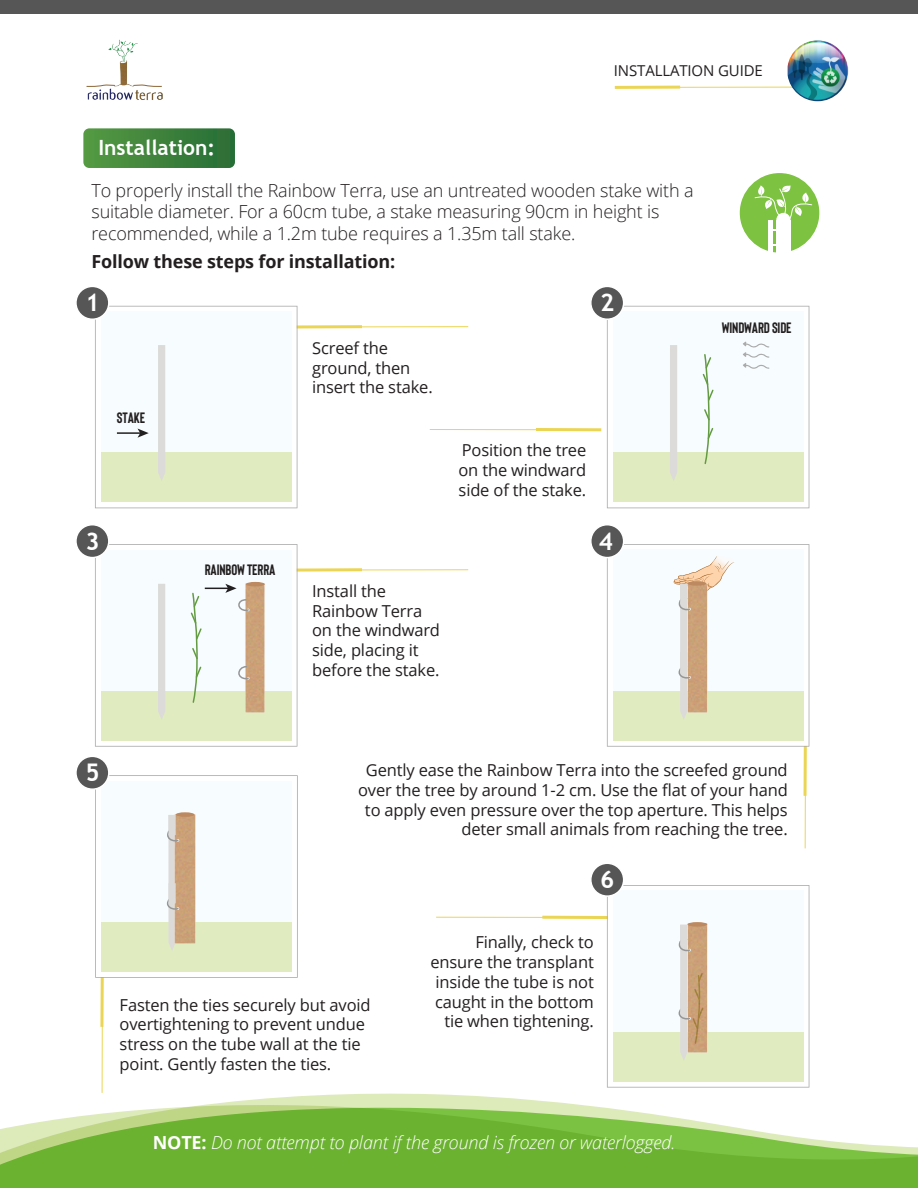
<style>
.page{position:relative;width:918px;height:1188px;background:#fff}
.page>*{position:absolute;margin:0;border:0;box-sizing:border-box;transform-origin:0 0}
.t1{font:700 24.3px "Trebuchet MS";color:#fff}
.t2{font:700 21px "Trebuchet MS";color:#fff}
.t3{font:300 18px/21.6px "Open Sans";letter-spacing:-.01em;color:#231f20}
.t4{font:italic 300 18px "Open Sans";letter-spacing:-.01em;color:#fff}
.t5{font:700 18px "Open Sans";letter-spacing:-.01em;color:#231f20}
.t6{font:16.5px/19.8px "Open Sans";letter-spacing:-.01em;color:#231f20}
.t7{font:700 15px "Bison";letter-spacing:-.01em;color:#231f20}
.t8{font:15px "Open Sans";letter-spacing:-.01em;color:#231f20}
.s1{font-weight:700;font-style:normal}
</style>
<div class="page">
<hr style="left:102px;top:982px;width:1px;height:111px;background:#ebd555">
<svg style="left:100px;top:978px;width:4px;height:49px"></svg>
<hr style="left:303px;top:326px;width:165px;height:1px;background:#ebd555">
<hr style="left:297px;top:325px;width:65px;height:3px;background:#ebd555">
<hr style="left:430px;top:429px;width:165px;height:1px;background:#ebd555">
<hr style="left:536px;top:428px;width:65px;height:3px;background:#ebd555">
<hr style="left:436px;top:917px;width:165px;height:1px;background:#ebd555">
<hr style="left:542px;top:916px;width:66px;height:3px;background:#ebd555">
<hr style="left:303px;top:569px;width:165px;height:1px;background:#ebd555">
<svg style="left:319px;top:568px;width:43px;height:4px"></svg>
<hr style="left:805px;top:753px;width:1px;height:95px;background:#ebd555">
<hr style="left:804px;top:746px;width:3px;height:50px;background:#ebd555">
<svg style="left:95px;top:306px;width:202px;height:202px"></svg>
<svg style="left:607px;top:544px;width:202px;height:203px"></svg>
<svg style="left:95px;top:775px;width:203px;height:203px"></svg>
<img style="left:297px;top:544px;width:22px;height:203px">
<svg style="left:95px;top:544px;width:202px;height:203px"></svg>
<svg style="left:101px;top:1092px;width:479px;height:13px"></svg>
<svg style="left:0;top:1105px;width:918px;height:83px;background:#8bc35a"></svg>
<div style="left:0;top:0;width:918px;height:14px;background:#575656"></div>
<div style="left:76px;top:286px;width:33px;height:33px;background:#575656;border-radius:50%"></div>
<div style="left:75px;top:286px;width:35px;height:34px;border:2px solid #fff;border-radius:50%"></div>
<div style="left:591px;top:286px;width:33px;height:33px;background:#575656;border-radius:50%"></div>
<div style="left:590px;top:286px;width:34px;height:34px;border:2px solid #fff;border-radius:50%"></div>
<div style="left:76px;top:525px;width:33px;height:33px;background:#575656;border-radius:50%"></div>
<div style="left:75px;top:524px;width:35px;height:34px;border:2px solid #fff;border-radius:50%"></div>
<div style="left:591px;top:525px;width:33px;height:33px;background:#575656;border-radius:50%"></div>
<div style="left:590px;top:524px;width:34px;height:34px;border:2px solid #fff;border-radius:50%"></div>
<div style="left:76px;top:756px;width:33px;height:33px;background:#575656;border-radius:50%"></div>
<div style="left:75px;top:756px;width:35px;height:34px;border:2px solid #fff;border-radius:50%"></div>
<svg style="left:607px;top:306px;width:202px;height:202px"></svg>
<svg style="left:83px;top:128px;width:152px;height:40px;background:#42853f"></svg>
<svg style="left:739px;top:173px;width:81px;height:80px"></svg>
<img style="left:106px;top:39px;width:33px;height:48px">
<img style="left:87px;top:88px;width:76px;height:12px">
<svg style="left:133px;top:85px;width:29px;height:2px"></svg>
<svg style="left:86px;top:85px;width:29px;height:2px"></svg>
<hr style="left:622px;top:87px;width:179px;height:1px;background:#ebd555">
<hr style="left:615px;top:86px;width:65px;height:3px;background:#ebd555">
<img style="left:788px;top:40px;width:60px;height:61px">
<img style="left:634px;top:1105px;width:127px;height:2px">
<svg style="left:607px;top:885px;width:202px;height:203px"></svg>
<div style="left:591px;top:863px;width:33px;height:33px;background:#575656;border-radius:50%"></div>
<div style="left:590px;top:863px;width:34px;height:34px;border:2px solid #fff;border-radius:50%"></div>
<p class="t8" style="left:614px;top:61px;width:150px">INSTALLATION GUIDE</p>
<p class="t2" style="left:98px;top:134px;width:118px">Installation:</p>
<p class="t3" style="left:91px;top:179px;width:604px">To properly install the Rainbow Terra, use an untreated wooden stake with a suitable diameter. For a 60cm tube, a stake measuring 90cm in height is recommended, while a 1.2m tube requires a 1.35m tall stake.</p>
<p class="t5" style="left:91px;top:248px;width:305px">Follow these steps for installation:</p>
<h1 class="t1" style="left:85px;top:288px;width:16px">1</h1>
<h1 class="t1" style="left:600px;top:288px;width:16px">2</h1>
<p class="t7" style="left:117px;top:409px;width:30px">STAKE</p>
<p class="t6" style="left:312px;top:337px;width:122px">Screef the ground, then insert the stake.</p>
<p class="t6" style="left:458px;top:440px;width:129px;text-align:justify">Position the tree on the windward side of the stake.</p>
<h1 class="t1" style="left:85px;top:526px;width:16px">3</h1>
<h1 class="t1" style="left:599px;top:526px;width:16px">4</h1>
<p class="t7" style="left:205px;top:560px;width:72px">RAINBOW TERRA</p>
<p class="t6" style="left:312px;top:581px;width:129px">Install the<br>Rainbow Terra on the windward side, placing it before the stake.</p>
<p class="t7" style="left:722px;top:319px;width:71px">WINDWARD SIDE</p>
<h1 class="t1" style="left:85px;top:758px;width:16px">5</h1>
<p class="t6" style="left:358px;top:760px;width:431px;text-align:right">Gently ease the Rainbow Terra into the screefed ground over the tree by around 1-2 cm. Use the flat of your hand to apply even pressure over the top aperture. This helps deter small animals from reaching the tree.</p>
<p class="t6" style="left:120px;top:994px;width:253px">Fasten the ties securely but avoid overtightening to prevent undue stress on the tube wall at the tie point. Gently fasten the ties.</p>
<h1 class="t1" style="left:600px;top:864px;width:16px">6</h1>
<p class="t6" style="left:430px;top:932px;width:165px;text-align:right">Finally, check to ensure the transplant inside the tube is not caught in the bottom tie when tightening.</p>
<p class="t4" style="left:153px;top:1130px;width:524px"><span class="s1">NOTE:</span> Do not attempt to plant if the ground is frozen or waterlogged.</p>
</div>
